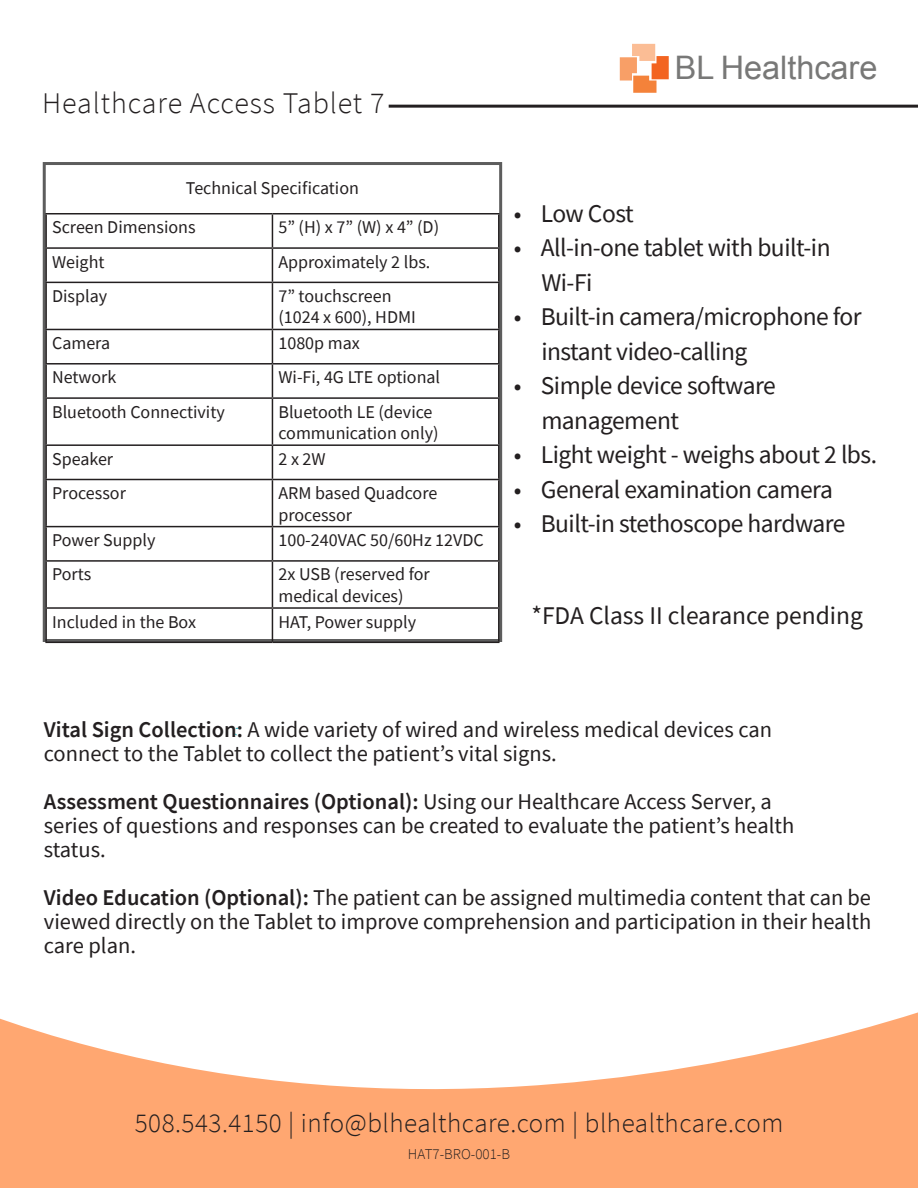
<style>
.page{position:relative;width:918px;height:1188px;background:#fff}
.page>*{position:absolute;margin:0;border:0;box-sizing:border-box;transform-origin:0 0}
.t1{font:32.4px "Arial";color:#787877}
.Page_Header_-_Black{font:300 30px "Source Sans Pro";letter-spacing:.03em;color:#231f20}
.Body_Text_-_Align_Ce{font:300 27px "Source Sans Pro";letter-spacing:.02em;color:#231f20}
.Body_Text{font:25.5px "Source Sans Pro";letter-spacing:-.02em;color:#231f20}
.Body_Text-2{font:25.5px "Source Sans Pro";color:#231f20}
.Body_Text-3{font:22.5px/24px "Source Sans Pro";color:#231f20;text-align:justify}
.Body_Text-4{font:600 22.5px "Source Sans Pro";color:#231f20}
.t2{font:18px "Source Sans Pro";color:#231f20}
.Body_Text_-_Align_Ce-2{font:300 15px "Source Sans Pro";color:#231f20}
.s1{font-weight:600}
.s2{font-weight:400}
</style>
<div class="page">
<svg style="left:0;top:1012px;width:918px;height:176px;fill:#ffa771"></svg>
<hr style="left:389px;top:105px;width:529px;height:3px;background:#231f20">
<div style="left:43px;top:162px;width:459px;height:480px;border:3px solid #5d5d5d"></div>
<hr style="left:45px;top:213px;width:227px;height:1px;background:#231f20">
<hr style="left:45px;top:215px;width:2px;height:32px;background:#231f20">
<hr style="left:272px;top:213px;width:228px;height:1px;background:#231f20">
<hr style="left:272px;top:215px;width:1px;height:32px;background:#231f20">
<hr style="left:498px;top:215px;width:2px;height:32px;background:#231f20">
<hr style="left:45px;top:247px;width:227px;height:2px;background:#231f20">
<hr style="left:45px;top:249px;width:2px;height:33px;background:#231f20">
<hr style="left:272px;top:247px;width:228px;height:2px;background:#231f20">
<hr style="left:272px;top:249px;width:1px;height:33px;background:#231f20">
<hr style="left:498px;top:249px;width:2px;height:33px;background:#231f20">
<hr style="left:45px;top:282px;width:227px;height:1px;background:#231f20">
<hr style="left:45px;top:283px;width:2px;height:46px;background:#231f20">
<hr style="left:272px;top:282px;width:228px;height:1px;background:#231f20">
<hr style="left:272px;top:283px;width:1px;height:46px;background:#231f20">
<hr style="left:498px;top:283px;width:2px;height:46px;background:#231f20">
<hr style="left:45px;top:329px;width:227px;height:1px;background:#231f20">
<hr style="left:45px;top:330px;width:2px;height:33px;background:#231f20">
<hr style="left:272px;top:329px;width:228px;height:1px;background:#231f20">
<hr style="left:272px;top:330px;width:1px;height:33px;background:#231f20">
<hr style="left:498px;top:330px;width:2px;height:33px;background:#231f20">
<hr style="left:45px;top:363px;width:227px;height:2px;background:#231f20">
<hr style="left:45px;top:365px;width:2px;height:32px;background:#231f20">
<hr style="left:272px;top:363px;width:228px;height:2px;background:#231f20">
<hr style="left:272px;top:365px;width:1px;height:32px;background:#231f20">
<hr style="left:498px;top:365px;width:2px;height:32px;background:#231f20">
<hr style="left:45px;top:397px;width:227px;height:2px;background:#231f20">
<hr style="left:45px;top:399px;width:2px;height:45px;background:#231f20">
<hr style="left:272px;top:397px;width:228px;height:2px;background:#231f20">
<hr style="left:272px;top:399px;width:1px;height:45px;background:#231f20">
<hr style="left:498px;top:399px;width:2px;height:45px;background:#231f20">
<hr style="left:45px;top:444px;width:227px;height:2px;background:#231f20">
<hr style="left:45px;top:446px;width:2px;height:33px;background:#231f20">
<hr style="left:272px;top:444px;width:228px;height:2px;background:#231f20">
<hr style="left:272px;top:446px;width:1px;height:33px;background:#231f20">
<hr style="left:498px;top:446px;width:2px;height:33px;background:#231f20">
<hr style="left:45px;top:479px;width:227px;height:1px;background:#231f20">
<hr style="left:45px;top:480px;width:2px;height:46px;background:#231f20">
<hr style="left:272px;top:479px;width:228px;height:1px;background:#231f20">
<hr style="left:272px;top:480px;width:1px;height:46px;background:#231f20">
<hr style="left:498px;top:480px;width:2px;height:46px;background:#231f20">
<hr style="left:45px;top:526px;width:227px;height:1px;background:#231f20">
<hr style="left:45px;top:527px;width:2px;height:33px;background:#231f20">
<hr style="left:272px;top:526px;width:228px;height:1px;background:#231f20">
<hr style="left:272px;top:527px;width:1px;height:33px;background:#231f20">
<hr style="left:498px;top:527px;width:2px;height:33px;background:#231f20">
<hr style="left:45px;top:560px;width:227px;height:2px;background:#231f20">
<hr style="left:45px;top:562px;width:2px;height:45px;background:#231f20">
<hr style="left:272px;top:560px;width:228px;height:2px;background:#231f20">
<hr style="left:272px;top:562px;width:1px;height:45px;background:#231f20">
<hr style="left:498px;top:562px;width:2px;height:45px;background:#231f20">
<hr style="left:45px;top:607px;width:227px;height:2px;background:#231f20">
<hr style="left:45px;top:609px;width:2px;height:33px;background:#231f20">
<hr style="left:272px;top:607px;width:228px;height:2px;background:#231f20">
<hr style="left:272px;top:609px;width:1px;height:33px;background:#231f20">
<hr style="left:498px;top:609px;width:2px;height:33px;background:#231f20">
<hr style="left:45px;top:642px;width:227px;height:1px;background:#231f20">
<hr style="left:272px;top:642px;width:228px;height:1px;background:#231f20">
<svg style="left:620px;top:44px;width:49px;height:49px"></svg>
<p class="Page_Header_-_Black" style="left:42px;top:85px;width:344px">Healthcare Access Tablet 7</p>
<p class="t2" style="left:186px;top:176px;width:175px">Technical Specification</p>
<p class="t2" style="left:52px;top:216px;width:145px">Screen Dimensions</p>
<p class="t2" style="left:278px;top:216px;width:162px">5” (H) x 7” (W) x 4” (D)</p>
<p class="t2" style="left:52px;top:250px;width:54px">Weight</p>
<p class="t2" style="left:278px;top:250px;width:153px">Approximately 2 lbs.</p>
<p class="t2" style="left:52px;top:284px;width:57px">Display</p>
<p class="t2" style="left:278px;top:284px;width:115px">7” touchscreen</p>
<p class="t2" style="left:278px;top:306px;width:139px">(1024 x 600), HDMI</p>
<p class="t2" style="left:52px;top:332px;width:60px">Camera</p>
<p class="t2" style="left:278px;top:332px;width:83px">1080p max</p>
<p class="t2" style="left:52px;top:366px;width:66px">Network</p>
<p class="t2" style="left:278px;top:366px;width:163px">Wi-Fi, 4G LTE optional</p>
<p class="t2" style="left:52px;top:400px;width:174px">Bluetooth Connectivity</p>
<p class="t2" style="left:278px;top:400px;width:156px">Bluetooth LE (device</p>
<p class="t2" style="left:278px;top:422px;width:162px">communication only)</p>
<p class="t2" style="left:52px;top:447px;width:63px">Speaker</p>
<p class="t2" style="left:278px;top:447px;width:49px">2 x 2W</p>
<p class="t2" style="left:52px;top:482px;width:75px">Processor</p>
<p class="t2" style="left:278px;top:482px;width:160px">ARM based Quadcore</p>
<p class="t2" style="left:278px;top:503px;width:75px">processor</p>
<p class="t2" style="left:52px;top:529px;width:105px">Power Supply</p>
<p class="t2" style="left:278px;top:529px;width:207px">100-240VAC 50/60Hz 12VDC</p>
<p class="t2" style="left:52px;top:563px;width:41px">Ports</p>
<p class="t2" style="left:278px;top:563px;width:153px">2x USB (reserved for</p>
<p class="t2" style="left:278px;top:585px;width:127px">medical devices)</p>
<p class="t2" style="left:52px;top:610px;width:146px">Included in the Box</p>
<p class="t2" style="left:278px;top:610px;width:139px">HAT, Power supply</p>
<p class="t1" style="left:675px;top:47px;width:204px">BL Healthcare</p>
<p class="Body_Text" style="left:514px;top:197px;width:121px">• Low Cost</p>
<p class="Body_Text" style="left:514px;top:231px;width:318px">• All-in-one tablet with built-in</p>
<p class="Body_Text" style="left:541px;top:266px;width:53px">Wi-Fi</p>
<p class="Body_Text" style="left:514px;top:300px;width:349px">• Built-in camera/microphone for</p>
<p class="Body_Text" style="left:541px;top:335px;width:207px">instant video-calling</p>
<p class="Body_Text" style="left:514px;top:369px;width:263px">• Simple device software</p>
<p class="Body_Text" style="left:541px;top:404px;width:139px">management</p>
<p class="Body_Text" style="left:514px;top:438px;width:365px">• Light weight - weighs about 2 lbs.</p>
<p class="Body_Text" style="left:514px;top:473px;width:321px">• General examination camera</p>
<p class="Body_Text" style="left:514px;top:507px;width:333px">• Built-in stethoscope hardware</p>
<p class="Body_Text-2" style="left:531px;top:599px;width:333px">*FDA Class II clearance pending</p>
<p class="Body_Text-3" style="left:44px;top:717px;width:730px"><span class="s1">Vital Sign Collection:</span> A wide variety of wired and wireless medical devices can</p>
<p class="Body_Text-3" style="left:44px;top:741px;width:514px">connect to the Tablet to collect the patient’s vital signs.</p>
<p class="Body_Text-4" style="left:44px;top:787px;width:729px">Assessment Questionnaires (Optional): <span class="s2">Using our Healthcare Access Server, a</span></p>
<p class="Body_Text-3" style="left:44px;top:813px;width:752px">series of questions and responses can be created to evaluate the patient’s health</p>
<p class="Body_Text-3" style="left:44px;top:837px;width:64px">status.</p>
<p class="Body_Text-3" style="left:44px;top:885px;width:829px"><span class="s1">Video Education (Optional):</span> The patient can be assigned multimedia content that can be viewed directly on the Tablet to improve comprehension and participation in their health care plan.</p>
<p class="Body_Text_-_Align_Ce" style="left:135px;top:1106px;width:650px">508.543.4150 | info@blhealthcare.com | blhealthcare.com</p>
<p class="Body_Text_-_Align_Ce-2" style="left:408px;top:1145px;width:104px">HAT7-BRO-001-B</p>
</div>
